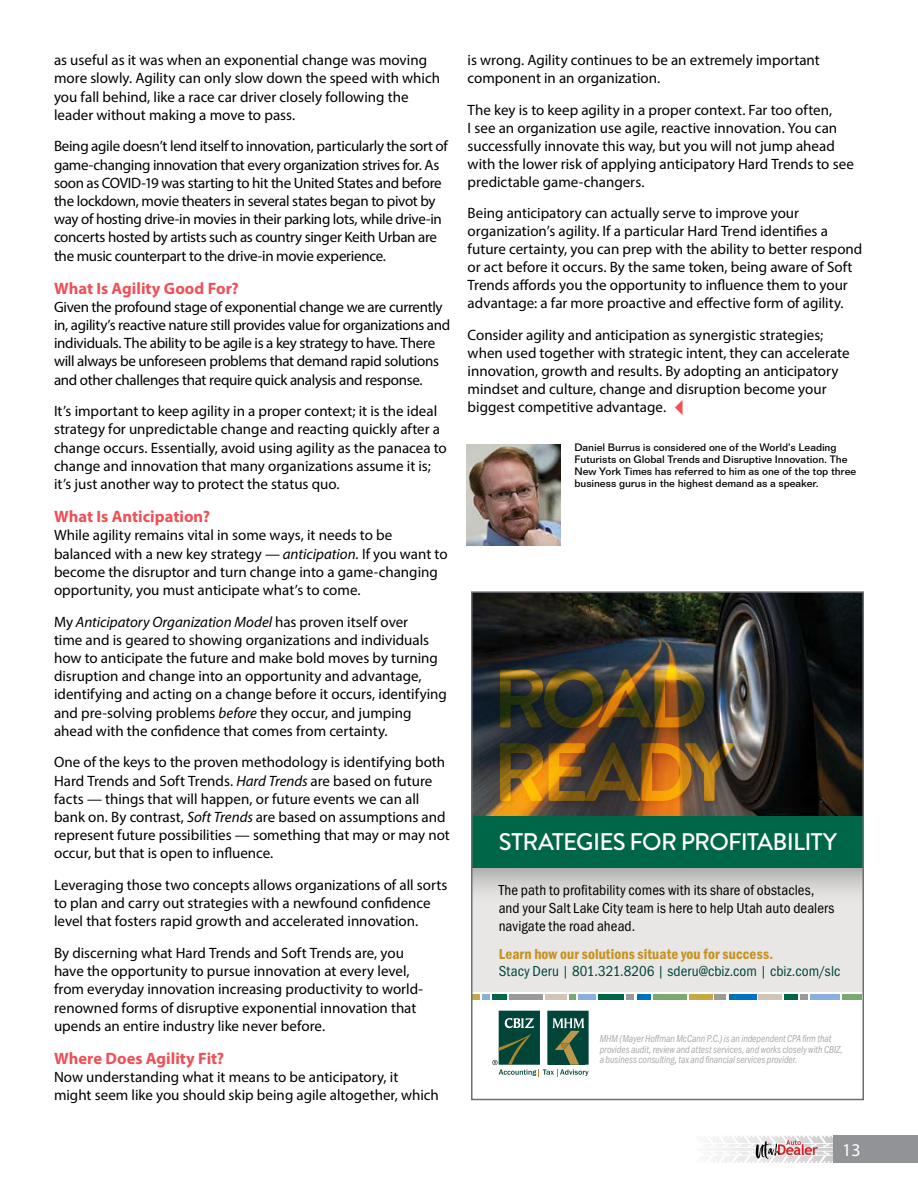
<style>
.page{position:relative;width:918px;height:1188px;background:#fff}
.page>*{position:absolute;margin:0;border:0;box-sizing:border-box;transform-origin:0 0}
.t1{font:700 82.5px/73.5px "Brandon Grotesque";letter-spacing:-.075em;color:#c7911b}
.t2{font:500 24px "Brandon Grotesque";letter-spacing:-.03em;color:#fff}
.t3{font:18px "Myriad Pro";color:#fff}
.t4{font:700 16.5px "Myriad Pro";color:#f04f57}
.t5{font:15px/18.1px "Myriad Pro";color:#000}
.t6{font:15px/18.1px "Myriad Pro";letter-spacing:-.02em;color:#000}
.t7{font:15px/18px "Franklin Gothic URW Cond";letter-spacing:.01em;color:#000}
.t8{font:15px "Franklin Gothic URW Cond";letter-spacing:.005em;color:#004538}
.t9{font:15px "Franklin Gothic URW Con Dem";letter-spacing:.01em;color:#c7911b}
.t10{font:500 10.5px/12px "Folio BT";letter-spacing:-.01em;color:#000}
.t11{font:10.5px/10.5px "Franklin Gothic URW Con Boo Ita";letter-spacing:-.005em;color:#a7a9ac;scale:.92 1}
.s1{font-style:italic}
.s2{color:#f04f57}
</style>
<div class="page">
<div style="left:833px;top:1136px;width:85px;height:27px;background:#919396"></div>
<svg style="left:714px;top:1136px;width:119px;height:23px"></svg>
<img style="left:466px;top:444px;width:95px;height:101px">
<div style="left:472px;top:868px;width:391px;height:124px;background:#e8e7e5"></div>
<img style="left:474px;top:594px;width:387px;height:222px">
<div style="left:472px;top:617px;width:312px;height:236px;background:#000;opacity:.28"></div>
<div style="left:472px;top:816px;width:391px;height:52px;background:#006648"></div>
<div style="left:499px;top:1011px;width:41px;height:54px;background:#004538"></div>
<div style="left:547px;top:1011px;width:42px;height:54px;background:#004538"></div>
<svg style="left:492px;top:1018px;width:97px;height:59px"></svg>
<div style="left:482px;top:995px;width:8px;height:5px;background:#89afdd"></div>
<svg style="left:474px;top:995px;width:5px;height:5px"></svg>
<div style="left:492px;top:995px;width:15px;height:5px;background:#006648"></div>
<div style="left:509px;top:995px;width:34px;height:5px;background:#9a9a9b"></div>
<div style="left:546px;top:995px;width:21px;height:5px;background:#cfc6b5"></div>
<svg style="left:570px;top:995px;width:6px;height:5px"></svg>
<div style="left:578px;top:995px;width:17px;height:5px;background:#89afdd"></div>
<div style="left:598px;top:995px;width:26px;height:5px;background:#006648"></div>
<div style="left:785px;top:995px;width:13px;height:5px;background:#006648"></div>
<div style="left:626px;top:995px;width:8px;height:5px;background:#9a9a9b"></div>
<div style="left:800px;top:995px;width:8px;height:5px;background:#9a9a9b"></div>
<div style="left:811px;top:995px;width:29px;height:5px;background:#89afdd"></div>
<div style="left:715px;top:995px;width:11px;height:5px;background:#9a9a9b"></div>
<div style="left:653px;top:995px;width:34px;height:5px;background:#79a96d"></div>
<div style="left:843px;top:995px;width:19px;height:5px;background:#79a96d"></div>
<div style="left:637px;top:995px;width:14px;height:5px;background:#0072bc"></div>
<div style="left:729px;top:995px;width:27px;height:5px;background:#0072bc"></div>
<div style="left:689px;top:995px;width:23px;height:5px;background:#c6a845"></div>
<div style="left:759px;top:995px;width:23px;height:5px;background:#cfc6b5"></div>
<div style="left:472px;top:868px;width:391px;height:46px;background:linear-gradient(to bottom,#babab9,#f2f1ef)"></div>
<div style="left:471px;top:591px;width:393px;height:509px;border:2px solid #6d6e71"></div>
<p class="t5" style="left:54px;top:51px;width:388px">as useful as it was when an exponential change was moving more slowly. Agility can only slow down the speed with which you fall behind, like a race car driver closely following the leader without making a move to pass.</p>
<p class="t6" style="left:54px;top:137px;width:395px">Being agile doesn’t lend itself to innovation, particularly the sort of game-changing innovation that every organization strives for. As soon as COVID-19 was starting to hit the United States and before the lockdown, movie theaters in several states began to pivot by way of hosting drive-in movies in their parking lots, while drive-in concerts hosted by artists such as country singer Keith Urban are the music counterpart to the drive-in movie experience.</p>
<p class="t4" style="left:54px;top:277px;width:186px">What Is Agility Good For?</p>
<p class="t6" style="left:54px;top:298px;width:398px">Given the profound stage of exponential change we are currently in, agility’s reactive nature still provides value for organizations and individuals. The ability to be agile is a key strategy to have. There will always be unforeseen problems that demand rapid solutions and other challenges that require quick analysis and response.</p>
<p class="t5" style="left:54px;top:402px;width:394px">It’s important to keep agility in a proper context; it is the ideal strategy for unpredictable change and reacting quickly after a change occurs. Essentially, avoid using agility as the panacea to change and innovation that many organizations assume it is; it’s just another way to protect the status quo.</p>
<p class="t4" style="left:54px;top:506px;width:158px">What Is Anticipation?</p>
<p class="t5" style="left:54px;top:526px;width:395px">While agility remains vital in some ways, it needs to be balanced with a new key strategy — <span class="s1">anticipation.</span> If you want to become the disruptor and turn change into a game-changing opportunity, you must anticipate what’s to come.</p>
<p class="t5" style="left:54px;top:612px;width:395px">My <span class="s1">Anticipatory Organization Model</span> has proven itself over<br>time and is geared to showing organizations and individuals how to anticipate the future and make bold moves by turning disruption and change into an opportunity and advantage, identifying and acting on a change before it occurs, identifying and pre-solving problems <span class="s1">before</span> they occur, and jumping ahead with the confidence that comes from certainty.</p>
<p class="t5" style="left:54px;top:753px;width:397px">One of the keys to the proven methodology is identifying both Hard Trends and Soft Trends. <span class="s1">Hard Trends</span> are based on future facts — things that will happen, or future events we can all bank on. By contrast, <span class="s1">Soft Trends</span> are based on assumptions and represent future possibilities — something that may or may not occur, but that is open to influence.</p>
<p class="t5" style="left:54px;top:876px;width:395px">Leveraging those two concepts allows organizations of all sorts to plan and carry out strategies with a newfound confidence level that fosters rapid growth and accelerated innovation.</p>
<p class="t5" style="left:54px;top:944px;width:371px">By discerning what Hard Trends and Soft Trends are, you have the opportunity to pursue innovation at every level, from everyday innovation increasing productivity to world&shy;renowned forms of disruptive exponential innovation that upends an entire industry like never before.</p>
<p class="t4" style="left:54px;top:1048px;width:172px">Where Does Agility Fit?</p>
<p class="t5" style="left:54px;top:1068px;width:386px">Now understanding what it means to be anticipatory, it might seem like you should skip being agile altogether, which</p>
<p class="t5" style="left:468px;top:51px;width:354px">is wrong. Agility continues to be an extremely important component in an organization.</p>
<p class="t5" style="left:468px;top:100px;width:388px">The key is to keep agility in a proper context. Far too often,<br>I see an organization use agile, reactive innovation. You can successfully innovate this way, but you will not jump ahead with the lower risk of applying anticipatory Hard Trends to see predictable game-changers.</p>
<p class="t5" style="left:468px;top:204px;width:396px">Being anticipatory can actually serve to improve your organization’s agility. If a particular Hard Trend identifies a future certainty, you can prep with the ability to better respond or act before it occurs. By the same token, being aware of Soft Trends affords you the opportunity to influence them to your advantage: a far more proactive and effective form of agility.</p>
<p class="t5" style="left:468px;top:325px;width:383px">Consider agility and anticipation as synergistic strategies; when used together with strategic intent, they can accelerate innovation, growth and results. By adopting an anticipatory mindset and culture, change and disruption become your biggest competitive advantage. <span class="s2">✓</span></p>
<p class="t10" style="left:574px;top:441px;width:283px">Daniel Burrus is considered one of the World’s Leading Futurists on Global Trends and Disruptive Innovation. The New York Times has referred to him as one of the top three business gurus in the highest demand as a speaker.</p>
<h1 class="t1" style="left:492px;top:663px;width:243px">ROAD<br>READY</h1>
<h2 class="t2" style="left:499px;top:825px;width:340px">STRATEGIES FOR PROFITABILITY</h2>
<p class="t7" style="left:499px;top:880px;width:337px">The path to profitability comes with its share of obstacles, and your Salt Lake City team is here to help Utah auto dealers navigate the road ahead.</p>
<p class="t9" style="left:499px;top:944px;width:276px">Learn how our solutions situate you for success.</p>
<p class="t8" style="left:499px;top:960px;width:343px">Stacy Deru | 801.321.8206 | sderu@cbiz.com | cbiz.com/slc</p>
<p class="t11" style="left:600px;top:1034px;width:266px">MHM (Mayer Hoffman McCann P.C.) is an independent CPA firm that provides audit, review and attest services, and works closely with CBIZ, a business consulting, tax and financial services provider.</p>
<p class="t3" style="left:842px;top:1139px;width:20px">13</p>
</div>
